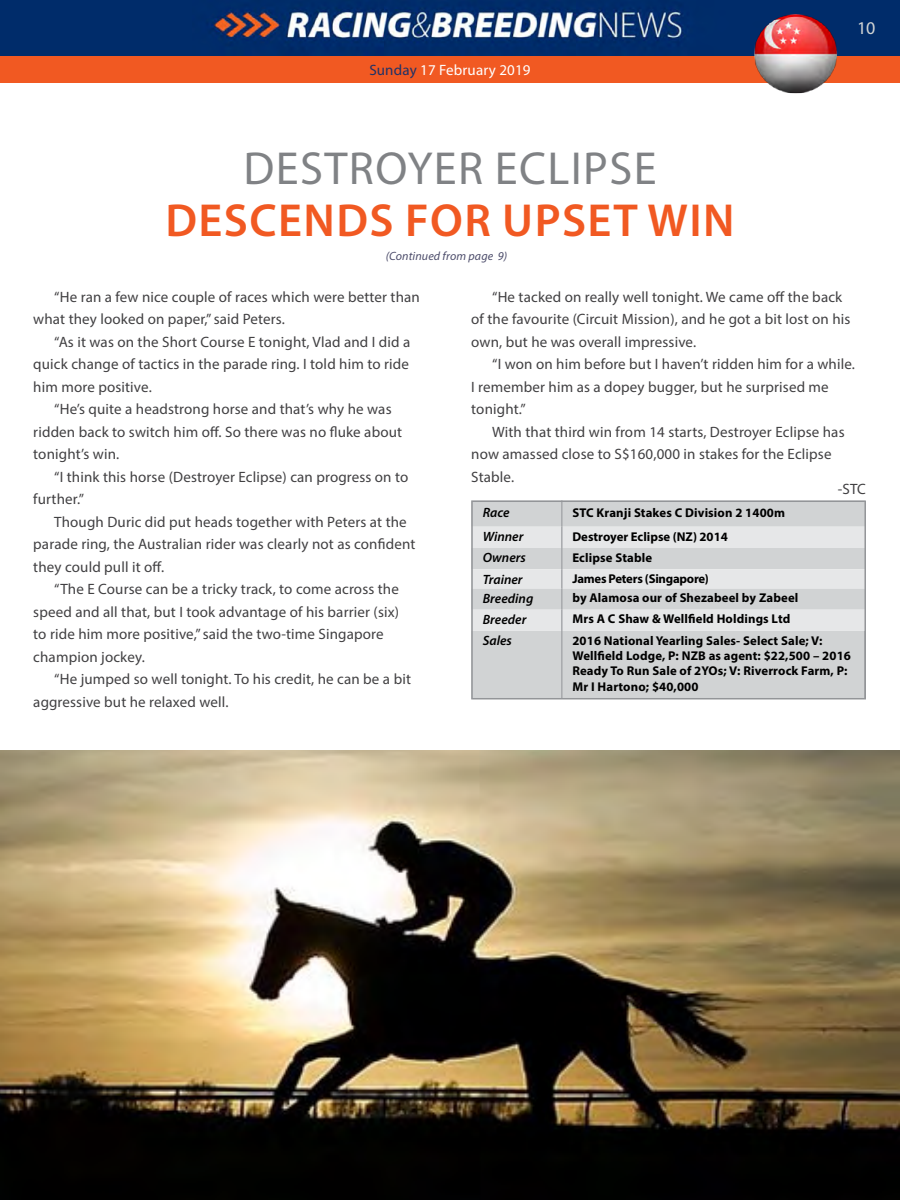
<style>
.page{position:relative;width:900px;height:1200px;background:#fff}
.page>*{position:absolute;margin:0;border:0;box-sizing:border-box;transform-origin:0 0}
.t1{font:600 46.5px "Myriad Pro";letter-spacing:.03em;color:#f15922}
.t2{font:46.5px "Myriad Pro";letter-spacing:.03em;color:#808285}
.t3{font:18px "Myriad Pro";color:#d1d4d4}
.t4{font:15px/22.5px "Myriad Pro";letter-spacing:.01em;color:#414042}
.t5{font:15px "Myriad Pro";letter-spacing:.01em;color:#fff}
.t6{font:italic 600 13.5px "Myriad Pro";color:#000}
.t7{font:700 12.75px/15.3px "Myriad Pro";letter-spacing:.01em;color:#000}
.t8{font:700 12.75px "Myriad Pro";letter-spacing:-.02em;color:#000}
.t9{font:italic 12px "Myriad Pro";letter-spacing:.01em;color:#4d4d6b}
.s1{color:#203267}
</style>
<div class="page">
<div style="left:0;top:56px;width:900px;height:27px;background:#f15922"></div>
<img style="left:0;top:0;width:900px;height:56px">
<img style="left:752px;top:12px;width:88px;height:82px">
<div style="left:474px;top:504px;width:389px;height:192px;background:#d1d3d4"></div>
<hr style="left:561px;top:501px;width:2px;height:26px;background:#a7a9ac">
<svg style="left:474px;top:527px;width:389px;height:104px;background:#dddedf"></svg>
<hr style="left:561px;top:588px;width:2px;height:22px;background:#a7a9ac">
<hr style="left:561px;top:610px;width:2px;height:21px;background:#a7a9ac">
<hr style="left:561px;top:631px;width:2px;height:68px;background:#a7a9ac">
<div style="left:471px;top:501px;width:395px;height:198px;border:2px solid #939598"></div>
<img style="left:0;top:751px;width:900px;height:449px">
<p class="t5" style="left:369px;top:61px;width:163px"><span class="s1">Sunday</span> 17 February 2019</p>
<h1 class="t2" style="left:243px;top:140px;width:415px">Destroyer Eclipse</h1>
<h1 class="t1" style="left:165px;top:191px;width:571px">DESCENDS FOR UPSET WIN</h1>
<p class="t9" style="left:386px;top:249px;width:123px">(Continued from page 9)</p>
<p class="t3" style="left:857px;top:17px;width:20px">10</p>
<p class="t4" style="left:33px;top:285px;width:388px;text-indent:21px">“He ran a few nice couple of races which were better than what they looked on paper,” said Peters.</p>
<p class="t4" style="left:33px;top:330px;width:379px;text-align:justify;text-indent:21px">“As it was on the Short Course E tonight, Vlad and I did a quick change of tactics in the parade ring. I told him to ride him more positive.</p>
<p class="t4" style="left:33px;top:398px;width:370px;text-indent:21px">“He’s quite a headstrong horse and that’s why he was ridden back to switch him off. So there was no fluke about tonight’s win.</p>
<p class="t4" style="left:33px;top:465px;width:377px;text-indent:21px">“I think this horse (Destroyer Eclipse) can progress on to further.”</p>
<p class="t4" style="left:33px;top:510px;width:384px;text-indent:21px">Though Duric did put heads together with Peters at the parade ring, the Australian rider was clearly not as confident they could pull it off.</p>
<p class="t4" style="left:33px;top:578px;width:367px;text-indent:21px">“The E Course can be a tricky track, to come across the speed and all that, but I took advantage of his barrier (six) to ride him more positive,” said the two-time Singapore champion jockey.</p>
<p class="t4" style="left:33px;top:668px;width:379px;text-indent:21px">“He jumped so well tonight. To his credit, he can be a bit aggressive but he relaxed well.</p>
<p class="t4" style="left:471px;top:285px;width:381px;text-indent:21px">“He tacked on really well tonight. We came off the back of the favourite (Circuit Mission), and he got a bit lost on his own, but he was overall impressive.</p>
<p class="t4" style="left:471px;top:353px;width:385px;text-indent:21px">“I won on him before but I haven’t ridden him for a while.<br>I remember him as a dopey bugger, but he surprised me tonight.”</p>
<p class="t4" style="left:471px;top:420px;width:375px;text-indent:21px">With that third win from 14 starts, Destroyer Eclipse has now amassed close to S$160,000 in stakes for the Eclipse<br>Stable.</p>
<p class="t4" style="left:838px;top:477px;width:22px">-STC</p>
<p class="t6" style="left:483px;top:504px;width:28px">Race</p>
<p class="t7" style="left:572px;top:504px;width:214px">STC Kranji Stakes C Division 2 1400m</p>
<p class="t6" style="left:483px;top:528px;width:42px">Winner</p>
<p class="t7" style="left:572px;top:528px;width:157px">Destroyer Eclipse (NZ) 2014</p>
<p class="t6" style="left:483px;top:549px;width:45px">Owners</p>
<p class="t7" style="left:572px;top:549px;width:81px">Eclipse Stable</p>
<p class="t6" style="left:483px;top:570px;width:41px">Trainer</p>
<p class="t8" style="left:572px;top:570px;width:138px">James Peters (Singapore)</p>
<p class="t6" style="left:483px;top:590px;width:52px">Breeding</p>
<p class="t7" style="left:572px;top:590px;width:228px">by Alamosa our of Shezabeel by Zabeel</p>
<p class="t6" style="left:483px;top:611px;width:45px">Breeder</p>
<p class="t7" style="left:572px;top:611px;width:220px">Mrs A C Shaw &amp; Wellfield Holdings Ltd</p>
<p class="t6" style="left:483px;top:632px;width:31px">Sales</p>
<p class="t7" style="left:572px;top:632px;width:280px">2016 National Yearling Sales- Select Sale; V:<br>Wellfield Lodge, P: NZB as agent: $22,500 – 2016<br>Ready To Run Sale of 2YOs; V: Riverrock Farm, P:<br>Mr I Hartono; $40,000</p>
</div>
